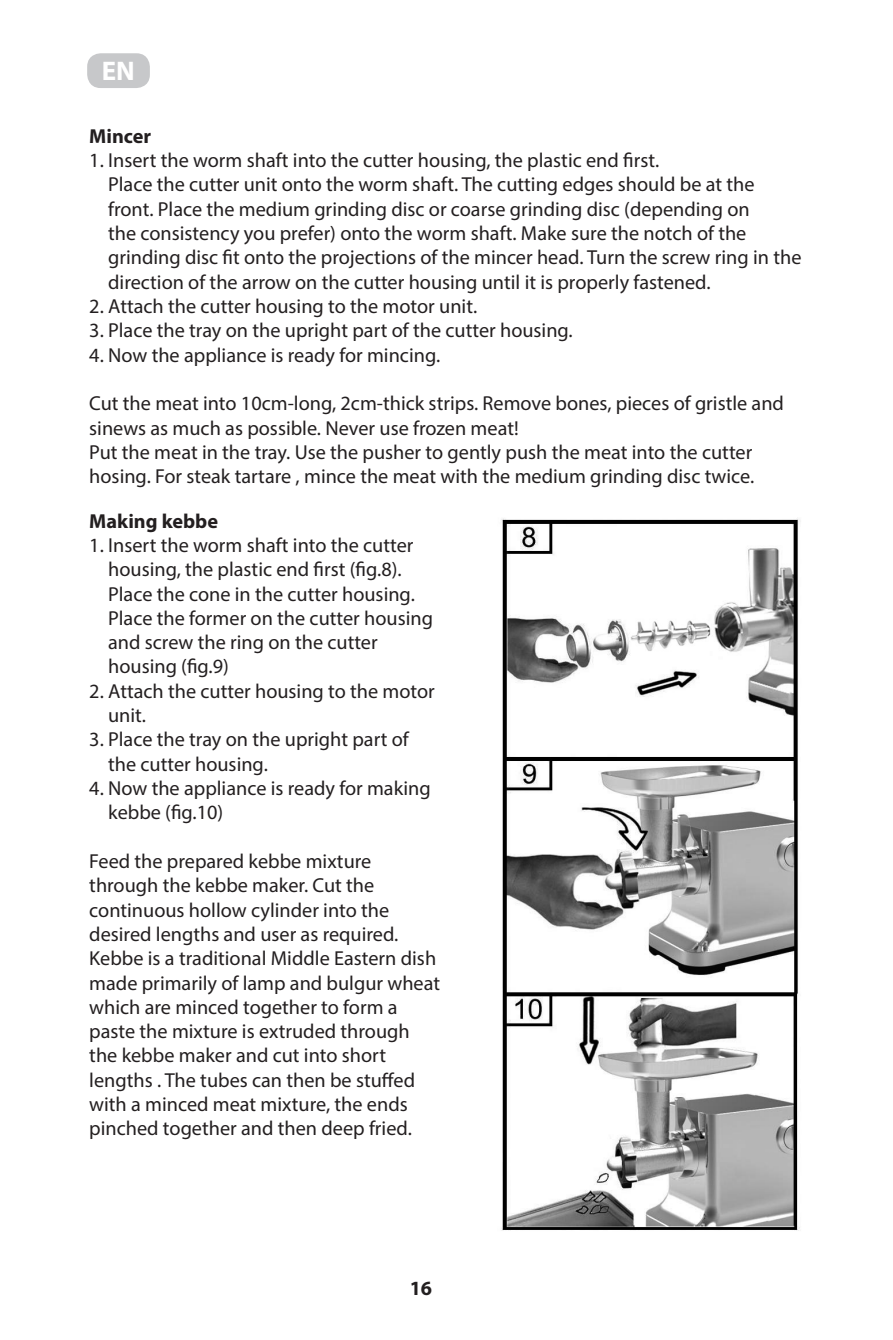
<style>
.page{position:relative;width:893px;height:1340px;background:#fff}
.page>*{position:absolute;margin:0;border:0;box-sizing:border-box;transform-origin:0 0}
.t1{font:700 27px "Myriad Pro";color:#fff}
.t2{font:20.25px/24.3px "Myriad Pro";color:#231f20}
.t3{font:700 20.25px "Myriad Pro";color:#231f20}
</style>
<div class="page">
<div style="left:87px;top:53px;width:63px;height:35px;background:#c7c8ca;border-radius:14px"></div>
<img style="left:501px;top:518px;width:300px;height:713px">
<h1 class="t1" style="left:102px;top:53px;width:35px">EN</h1>
<p class="t3" style="left:89px;top:123px;width:63px">Mincer</p>
<p class="t2" style="left:108px;top:148px;width:695px;text-indent:-19px">1. Insert the worm shaft into the cutter housing, the plastic end first.<br>Place the cutter unit onto the worm shaft. The cutting edges should be at the front. Place the medium grinding disc or coarse grinding disc (depending on<br>the consistency you prefer) onto the worm shaft. Make sure the notch of the grinding disc fit onto the projections of the mincer head. Turn the screw ring in the direction of the arrow on the cutter housing until it is properly fastened.</p>
<p class="t2" style="left:89px;top:294px;width:389px">2. Attach the cutter housing to the motor unit.</p>
<p class="t2" style="left:89px;top:318px;width:485px">3. Place the tray on the upright part of the cutter housing.</p>
<p class="t2" style="left:89px;top:342px;width:352px">4. Now the appliance is ready for mincing.</p>
<p class="t2" style="left:89px;top:391px;width:696px">Cut the meat into 10cm-long, 2cm-thick strips. Remove bones, pieces of gristle and sinews as much as possible. Never use frozen meat!</p>
<p class="t2" style="left:89px;top:439px;width:666px">Put the meat in the tray. Use the pusher to gently push the meat into the cutter hosing. For steak tartare , mince the meat with the medium grinding disc twice.</p>
<p class="t3" style="left:89px;top:507px;width:130px">Making kebbe</p>
<p class="t2" style="left:108px;top:532px;width:326px;text-indent:-19px">1. Insert the worm shaft into the cutter housing, the plastic end first (fig.8).<br>Place the cone in the cutter housing.<br>Place the former on the cutter housing and screw the ring on the cutter housing (fig.9)</p>
<p class="t2" style="left:108px;top:678px;width:328px;text-indent:-19px">2. Attach the cutter housing to the motor unit.</p>
<p class="t2" style="left:108px;top:727px;width:302px;text-indent:-19px">3. Place the tray on the upright part of the cutter housing.</p>
<p class="t2" style="left:108px;top:775px;width:324px;text-indent:-19px">4. Now the appliance is ready for making kebbe (fig.10)</p>
<p class="t2" style="left:89px;top:848px;width:311px">Feed the prepared kebbe mixture through the kebbe maker. Cut the continuous hollow cylinder into the desired lengths and user as required.</p>
<p class="t2" style="left:89px;top:945px;width:352px">Kebbe is a traditional Middle Eastern dish made primarily of lamp and bulgur wheat which are minced together to form a paste the mixture is extruded through the kebbe maker and cut into short lengths . The tubes can then be stuffed with a minced meat mixture, the ends pinched together and then deep fried.</p>
<p class="t3" style="left:410px;top:1274px;width:24px">16</p>
</div>
